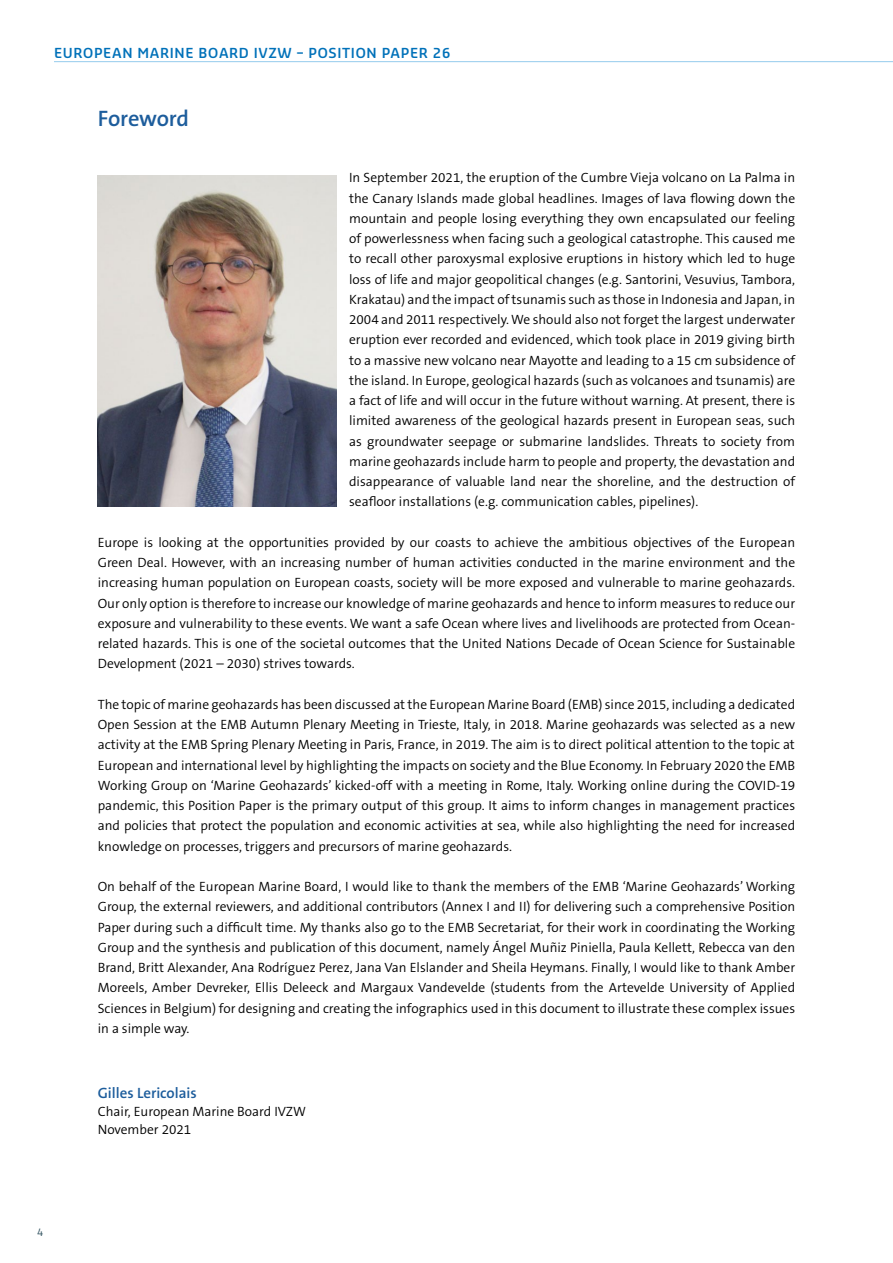
<style>
.page{position:relative;width:893px;height:1263px;background:#fff}
.page>*{position:absolute;margin:0;border:0;box-sizing:border-box;transform-origin:0 0}
.t1{font:600 22.5px "The Sans B6";letter-spacing:-.01em;color:#1d5d9c}
.t2{font:600 15px "The Sans B6";color:#1d5d9c}
.t3{font:300 13.5px/20.2px "The Sans B4";color:#000;text-align:justify}
.t4{font:600 13.5px "Sansa Std";letter-spacing:.05em;color:#0071b9}
.t5{font:9.9px "Sansa Std";color:#355663}
</style>
<div class="page">
<hr style="left:54px;top:61px;width:839px;height:1px;background:#95cbed">
<img style="left:98px;top:175px;width:238px;height:331px">
<p class="t4" style="left:54px;top:44px;width:398px">EUROPEAN MARINE BOARD IVZW – POSITION PAPER 26</p>
<h1 class="t1" style="left:98px;top:107px;width:93px">Foreword</h1>
<p class="t3" style="left:349px;top:168px;width:448px">In September 2021, the eruption of the Cumbre Vieja volcano on La Palma in the Canary Islands made global headlines. Images of lava flowing down the mountain and people losing everything they own encapsulated our feeling of powerlessness when facing such a geological catastrophe. This caused me to recall other paroxysmal explosive eruptions in history which led to huge loss of life and major geopolitical changes (e.g. Santorini, Vesuvius, Tambora, Krakatau) and the impact of tsunamis such as those in Indonesia and Japan, in 2004 and 2011 respectively. We should also not forget the largest underwater eruption ever recorded and evidenced, which took place in 2019 giving birth to a massive new volcano near Mayotte and leading to a 15 cm subsidence of the island. In Europe, geological hazards (such as volcanoes and tsunamis) are a fact of life and will occur in the future without warning. At present, there is limited awareness of the geological hazards present in European seas, such as groundwater seepage or submarine landslides. Threats to society from marine geohazards include harm to people and property, the devastation and disappearance of valuable land near the shoreline, and the destruction of seafloor installations (e.g. communication cables, pipelines).</p>
<p class="t3" style="left:98px;top:533px;width:699px">Europe is looking at the opportunities provided by our coasts to achieve the ambitious objectives of the European Green Deal. However, with an increasing number of human activities conducted in the marine environment and the increasing human population on European coasts, society will be more exposed and vulnerable to marine geohazards.<br>Our only option is therefore to increase our knowledge of marine geohazards and hence to inform measures to reduce our exposure and vulnerability to these events. We want a safe Ocean where lives and livelihoods are protected from Ocean&shy;related hazards. This is one of the societal outcomes that the United Nations Decade of Ocean Science for Sustainable Development (2021 – 2030) strives towards.</p>
<p class="t3" style="left:98px;top:695px;width:699px">The topic of marine geohazards has been discussed at the European Marine Board (EMB) since 2015, including a dedicated Open Session at the EMB Autumn Plenary Meeting in Trieste, Italy, in 2018. Marine geohazards was selected as a new activity at the EMB Spring Plenary Meeting in Paris, France, in 2019. The aim is to direct political attention to the topic at European and international level by highlighting the impacts on society and the Blue Economy. In February 2020 the EMB Working Group on ‘Marine Geohazards’ kicked-off with a meeting in Rome, Italy. Working online during the COVID-19 pandemic, this Position Paper is the primary output of this group. It aims to inform changes in management practices and policies that protect the population and economic activities at sea, while also highlighting the need for increased knowledge on processes, triggers and precursors of marine geohazards.</p>
<p class="t3" style="left:98px;top:877px;width:699px">On behalf of the European Marine Board, I would like to thank the members of the EMB ‘Marine Geohazards’ Working Group, the external reviewers, and additional contributors (Annex I and II) for delivering such a comprehensive Position Paper during such a difficult time. My thanks also go to the EMB Secretariat, for their work in coordinating the Working Group and the synthesis and publication of this document, namely Ángel Muñiz Piniella, Paula Kellett, Rebecca van den Brand, Britt Alexander, Ana Rodríguez Perez, Jana Van Elslander and Sheila Heymans. Finally, I would like to thank Amber Moreels, Amber Devreker, Ellis Deleeck and Margaux Vandevelde (students from the Artevelde University of Applied Sciences in Belgium) for designing and creating the infographics used in this document to illustrate these complex issues in a simple way.</p>
<p class="t2" style="left:98px;top:1085px;width:101px">Gilles Lericolais</p>
<p class="t3" style="left:98px;top:1103px;width:210px;line-height:18px">Chair, European Marine Board IVZW<br>November 2021</p>
<p class="t5" style="left:37px;top:1226px;width:8px">4</p>
</div>
